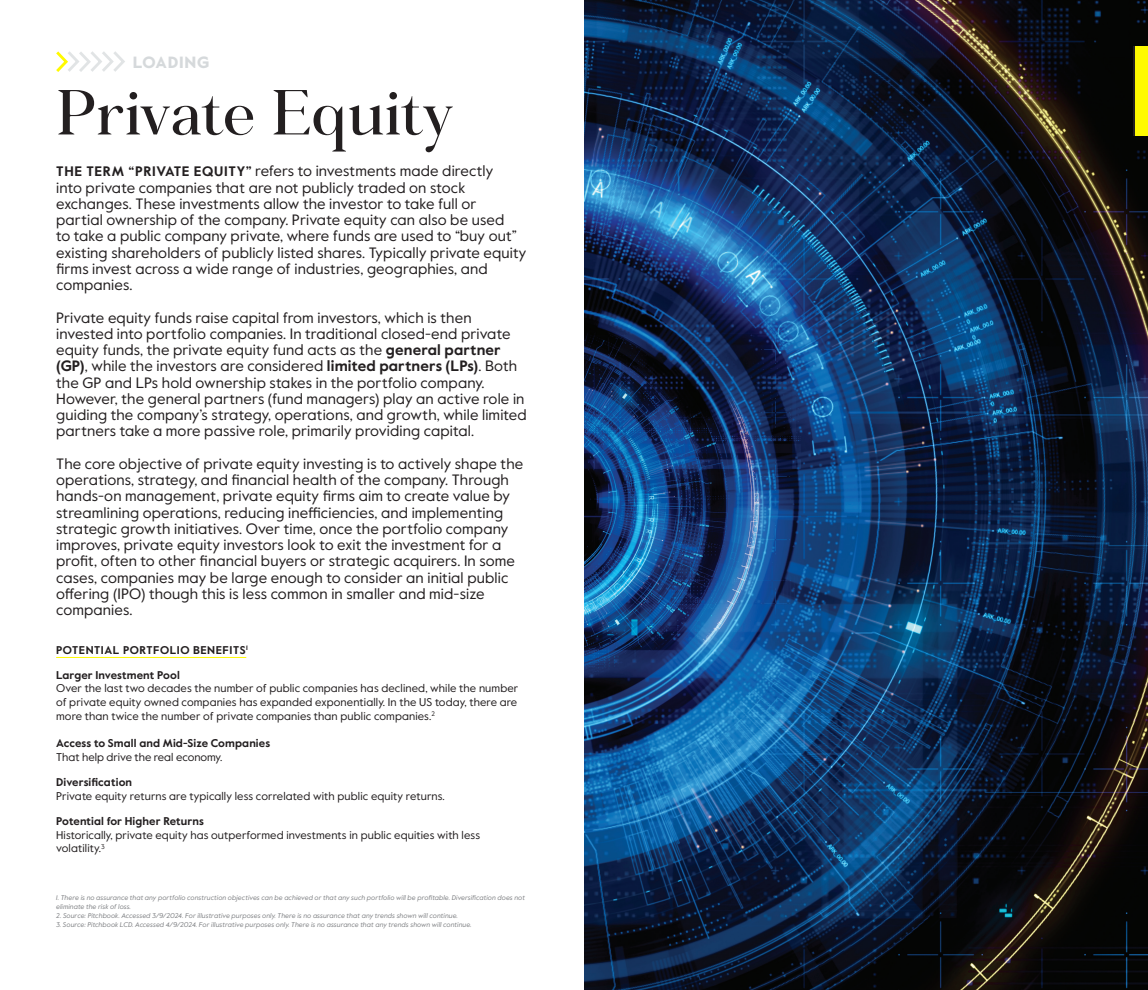
<style>
.page{position:relative;width:1148px;height:990px;background:#fff}
.page>*{position:absolute;margin:0;border:0;box-sizing:border-box;transform-origin:0 0}
.t1{font:63.5px "Fortescue Pro Display";color:#231f20}
.t2{font:900 16.25px "Value Sans Pro";letter-spacing:.05em;color:#c4c9cc}
.t3{font:15px/16.2px "Value Sans Pro";letter-spacing:.01em;color:#231f20}
.t4{font:11.25px/13.8px "Value Sans Pro";letter-spacing:.01em;color:#231f20}
.t5{font:700 11.25px "Value Sans Pro";letter-spacing:.01em;color:#231f20}
.t6{font:700 11.25px "Value Sans Pro";letter-spacing:.05em;color:#231f20}
.t7{font:italic 6.88px/8.8px "Value Sans Pro";letter-spacing:.01em;color:#808285}
.s1{font-weight:700;font-size:13.75px}
.s2{font-weight:700}
</style>
<div class="page">
<img style="left:584px;top:0;width:564px;height:990px">
<div style="left:1135px;top:46px;width:13px;height:90px;background:#fffa00"></div>
<hr style="left:1133px;top:46px;width:2px;height:90px;background:#231f20">
<hr style="left:56px;top:657px;width:190px;height:1px;background:#fffa00">
<svg style="left:56px;top:51px;width:69px;height:21px"></svg>
<p class="t2" style="left:133px;top:53px;width:78px">LOADING</p>
<p class="t1" style="left:56px;top:74px;width:398px">Private Equity</p>
<p class="t3" style="left:56px;top:163px;width:471px"><span class="s1">THE TERM “PRIVATE EQUITY”</span> refers to investments made directly<br>into private companies that are not publicly traded on stock exchanges. These investments allow the investor to take full or partial ownership of the company. Private equity can also be used<br>to take a public company private, where funds are used to “buy out” existing shareholders of publicly listed shares. Typically private equity firms invest across a wide range of industries, geographies, and companies.</p>
<p class="t3" style="left:56px;top:309px;width:472px">Private equity funds raise capital from investors, which is then invested into portfolio companies. In traditional closed-end private equity funds, the private equity fund acts as the <span class="s2">general partner (GP)</span>, while the investors are considered <span class="s2">limited partners (LPs)</span>. Both the GP and LPs hold ownership stakes in the portfolio company.<br>However, the general partners (fund managers) play an active role in guiding the company’s strategy, operations, and growth, while limited partners take a more passive role, primarily providing capital.</p>
<p class="t3" style="left:56px;top:456px;width:468px">The core objective of private equity investing is to actively shape the operations, strategy, and financial health of the company. Through hands-on management, private equity firms aim to create value by streamlining operations, reducing inefficiencies, and implementing strategic growth initiatives. Over time, once the portfolio company improves, private equity investors look to exit the investment for a profit, often to other financial buyers or strategic acquirers. In some cases, companies may be large enough to consider an initial public offering (IPO) though this is less common in smaller and mid-size companies.</p>
<p class="t6" style="left:56px;top:643px;width:193px">POTENTIAL PORTFOLIO BENEFITS<sup>1</sup></p>
<p class="t4" style="left:56px;top:668px;width:463px"><span class="s2">Larger Investment Pool<br></span>Over the last two decades the number of public companies has declined, while the number of private equity owned companies has expanded exponentially. In the US today, there are more than twice the number of private companies than public companies.<sup>2</sup></p>
<p class="t5" style="left:56px;top:737px;width:215px">Access to Small and Mid-Size Companies</p>
<p class="t4" style="left:56px;top:751px;width:168px">That help drive the real economy.</p>
<p class="t5" style="left:56px;top:775px;width:77px">Diversification</p>
<p class="t4" style="left:56px;top:789px;width:390px">Private equity returns are typically less correlated with public equity returns.</p>
<p class="t5" style="left:56px;top:814px;width:149px">Potential for Higher Returns</p>
<p class="t4" style="left:56px;top:828px;width:425px">Historically, private equity has outperformed investments in public equities with less volatility.<sup>3</sup></p>
<p class="t7" style="left:56px;top:894px;width:470px">1. There is no assurance that any portfolio construction objectives can be achieved or that any such portfolio will be profitable. Diversification does not eliminate the risk of loss.</p>
<p class="t7" style="left:56px;top:911px;width:403px">2. Source: Pitchbook. Accessed 3/9/2024. For illustrative purposes only. There is no assurance that any trends shown will continue.</p>
<p class="t7" style="left:56px;top:920px;width:417px">3. Source: Pitchbook LCD. Accessed 4/9/2024. For illustrative purposes only. There is no assurance that any trends shown will continue.</p>
</div>
